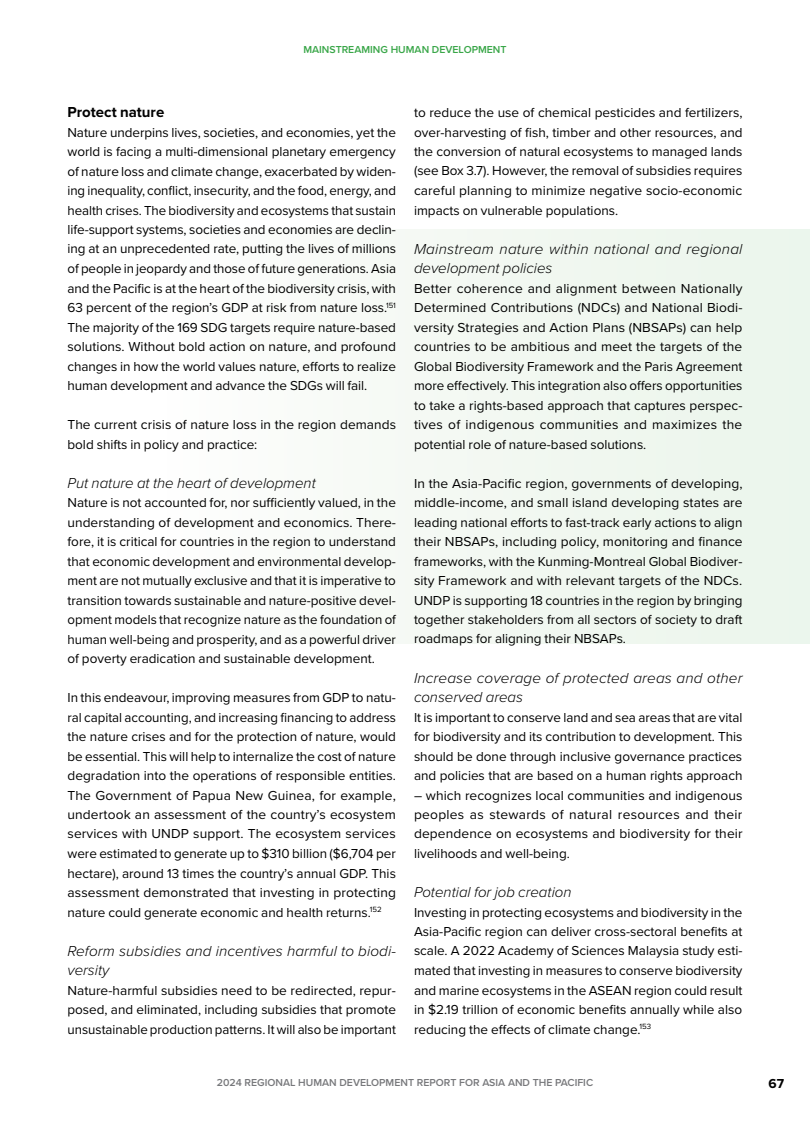
<style>
.page{position:relative;width:810px;height:1134px;background:#fff}
.page>*{position:absolute;margin:0;border:0;box-sizing:border-box;transform-origin:0 0}
.t1{font:italic 300 15px/19.5px "Proxima Nova";letter-spacing:.005em;color:#000}
.t2{font:700 15px "Proxima Nova";color:#000}
.t3{font:13.5px/19.5px "Proxima Nova";color:#000;text-align:justify}
.t4{font:700 13.5px "Proxima Nova";color:#000}
.t5{font:600 10.5px "Proxima Nova";color:#77787b}
.t6{font:600 10.5px "Proxima Nova";color:#39a648}
</style>
<div class="page">
<div style="left:0;top:229px;width:810px;height:415px;background:#f5f9f4"></div>
<p class="t6" style="left:303px;top:42px;width:205px">MAINSTREAMING HUMAN DEVELOPMENT</p>
<p class="t2" style="left:68px;top:101px;width:98px">Protect nature</p>
<p class="t3" style="left:68px;top:122px;width:330px">Nature underpins lives, societies, and economies, yet the world is facing a multi-dimensional planetary emergency of nature loss and climate change, exacerbated by widen&shy;ing inequality, conflict, insecurity, and the food, energy, and health crises. The biodiversity and ecosystems that sustain life-support systems, societies and economies are declin&shy;ing at an unprecedented rate, putting the lives of millions of people in jeopardy and those of future generations. Asia and the Pacific is at the heart of the biodiversity crisis, with 63 percent of the region’s GDP at risk from nature loss.<sup>151<br></sup>The majority of the 169 SDG targets require nature-based solutions. Without bold action on nature, and profound changes in how the world values nature, efforts to realize human development and advance the SDGs will fail.</p>
<p class="t3" style="left:68px;top:414px;width:330px">The current crisis of nature loss in the region demands bold shifts in policy and practice:</p>
<p class="t1" style="left:68px;top:472px;width:250px">Put nature at the heart of development</p>
<p class="t3" style="left:68px;top:492px;width:330px">Nature is not accounted for, nor sufficiently valued, in the understanding of development and economics. There&shy;fore, it is critical for countries in the region to understand that economic development and environmental develop&shy;ment are not mutually exclusive and that it is imperative to transition towards sustainable and nature-positive devel&shy;opment models that recognize nature as the foundation of human well-being and prosperity, and as a powerful driver of poverty eradication and sustainable development.</p>
<p class="t3" style="left:68px;top:687px;width:330px">In this endeavour, improving measures from GDP to natu&shy;ral capital accounting, and increasing financing to address the nature crises and for the protection of nature, would be essential. This will help to internalize the cost of nature degradation into the operations of responsible entities.<br>The Government of Papua New Guinea, for example, undertook an assessment of the country’s ecosystem services with UNDP support. The ecosystem services were estimated to generate up to $310 billion ($6,704 per hectare), around 13 times the country’s annual GDP. This assessment demonstrated that investing in protecting nature could generate economic and health returns.<sup>152</sup></p>
<p class="t1" style="left:68px;top:940px;width:330px">Reform subsidies and incentives harmful to biodi&shy;versity</p>
<p class="t3" style="left:68px;top:980px;width:330px">Nature-harmful subsidies need to be redirected, repur&shy;posed, and eliminated, including subsidies that promote unsustainable production patterns. It will also be important</p>
<p class="t3" style="left:414px;top:102px;width:330px">to reduce the use of chemical pesticides and fertilizers, over-harvesting of fish, timber and other resources, and the conversion of natural ecosystems to managed lands (see Box 3.7). However, the removal of subsidies requires careful planning to minimize negative socio-economic impacts on vulnerable populations.</p>
<p class="t1" style="left:414px;top:238px;width:330px">Mainstream nature within national and regional development policies</p>
<p class="t3" style="left:414px;top:278px;width:330px">Better coherence and alignment between Nationally Determined Contributions (NDCs) and National Biodi&shy;versity Strategies and Action Plans (NBSAPs) can help countries to be ambitious and meet the targets of the Global Biodiversity Framework and the Paris Agreement more effectively. This integration also offers opportunities to take a rights-based approach that captures perspec&shy;tives of indigenous communities and maximizes the potential role of nature-based solutions.</p>
<p class="t3" style="left:414px;top:473px;width:330px">In the Asia-Pacific region, governments of developing, middle-income, and small island developing states are leading national efforts to fast-track early actions to align their NBSAPs, including policy, monitoring and finance frameworks, with the Kunming-Montreal Global Biodiver&shy;sity Framework and with relevant targets of the NDCs.<br>UNDP is supporting 18 countries in the region by bringing together stakeholders from all sectors of society to draft roadmaps for aligning their NBSAPs.</p>
<p class="t1" style="left:414px;top:667px;width:330px">Increase coverage of protected areas and other conserved areas</p>
<p class="t3" style="left:414px;top:707px;width:330px">It is important to conserve land and sea areas that are vital for biodiversity and its contribution to development. This should be done through inclusive governance practices and policies that are based on a human rights approach</p>
<p class="t3" style="left:414px;top:785px;width:330px">– which recognizes local communities and indigenous peoples as stewards of natural resources and their dependence on ecosystems and biodiversity for their livelihoods and well-being.</p>
<p class="t1" style="left:414px;top:881px;width:159px">Potential for job creation</p>
<p class="t3" style="left:414px;top:902px;width:330px">Investing in protecting ecosystems and biodiversity in the Asia-Pacific region can deliver cross-sectoral benefits at scale. A 2022 Academy of Sciences Malaysia study esti&shy;mated that investing in measures to conserve biodiversity and marine ecosystems in the ASEAN region could result in $2.19 trillion of economic benefits annually while also reducing the effects of climate change.<sup>153</sup></p>
<p class="t5" style="left:217px;top:1075px;width:378px">2024 REGIONAL HUMAN DEVELOPMENT REPORT FOR ASIA AND THE PACIFIC</p>
<p class="t4" style="left:768px;top:1073px;width:17px">67</p>
</div>
